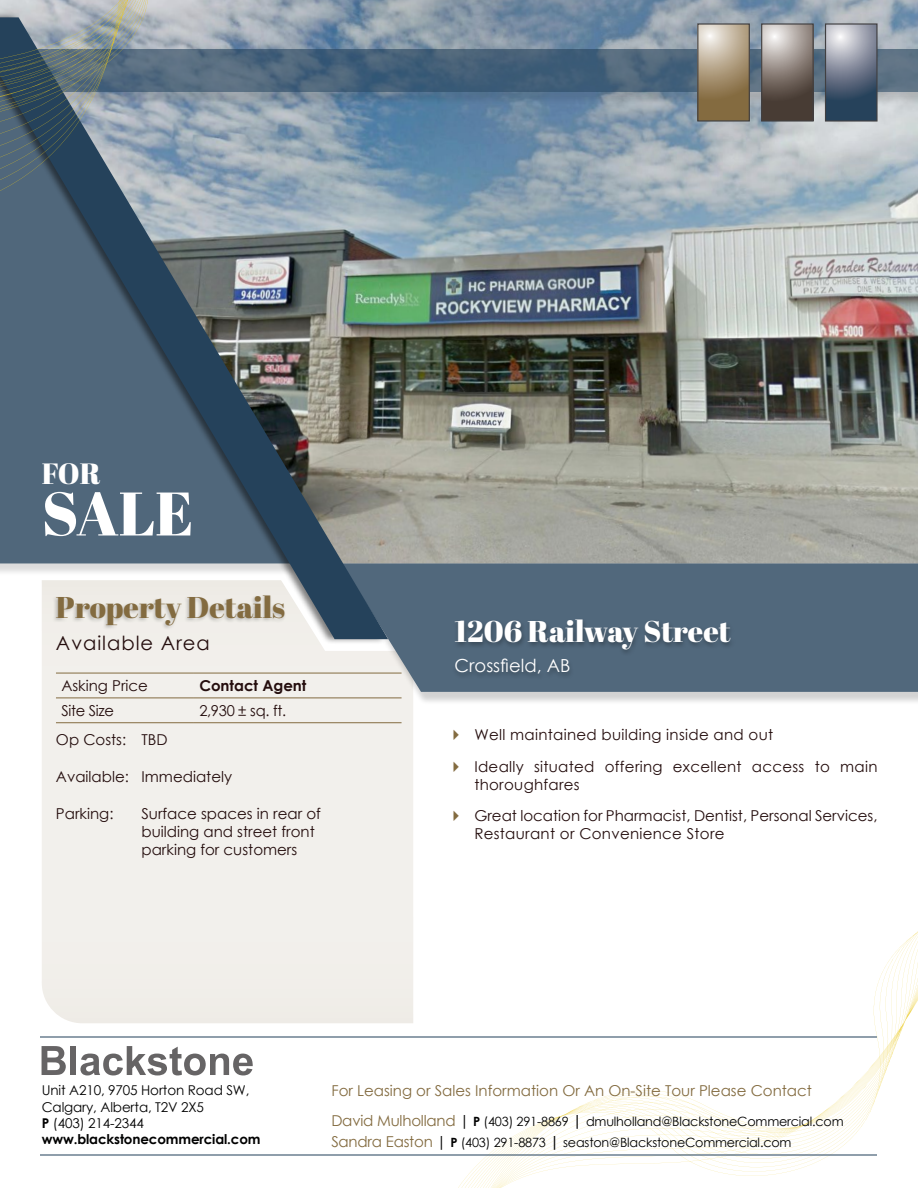
<style>
.page{position:relative;width:918px;height:1188px;background:#fff}
.page>*{position:absolute;margin:0;border:0;box-sizing:border-box;transform-origin:0 0}
.t1{font:61.35px "Abril Fatface";color:#fff}
.t2{font:30px "Abril Fatface";color:#fff}
.t3{font:30px "Abril Fatface";color:#836b40}
.t4{font:29.25px "Abril Fatface";color:#fff}
.t5{font:19.5px "Century Gothic";letter-spacing:.05em;color:#240d0d}
.t6{font:18px "Century Gothic";color:#fff}
.t7{font:15px/18px "Century Gothic";color:#240d0d}
.t8{font:15px/31.5px "Century Gothic";letter-spacing:.02em;color:#240d0d}
.t9{font:15px "Century Gothic";color:#836b40}
.t10{font:700 15px "Century Gothic";color:#240d0d}
.t11{font:15px "Century Gothic";letter-spacing:-.02em;color:#240d0d}
.t12{font:13.5px/16.2px "Century Gothic";letter-spacing:-.01em;color:#000101}
.t13{font:12.75px/21px "Century Gothic";letter-spacing:-.015em;color:#000101}
.s1{font-weight:700}
.s2{font-size:15px;color:#836b40}
.s3{font-size:15px}
.s4{font-weight:700;font-size:15px}
</style>
<div class="page">
<svg style="left:447px;top:931px;width:471px;height:257px"></svg>
<hr style="left:40px;top:1037px;width:838px;height:1px;background:#25425b">
<svg style="left:42px;top:1046px;width:24px;height:29px"></svg>
<div style="left:71px;top:1046px;width:5px;height:29px;background:#666465"></div>
<svg style="left:80px;top:1046px;width:173px;height:29px"></svg>
<hr style="left:40px;top:1154px;width:838px;height:1px;background:#25425b">
<img style="left:151px;top:0;width:767px;height:562px">
<div style="left:42px;top:645px;width:371px;height:378px;background:#f2f0ec"></div>
<hr style="left:56px;top:673px;width:138px;height:1px;background:#836b40">
<hr style="left:194px;top:673px;width:208px;height:1px;background:#836b40">
<hr style="left:56px;top:698px;width:138px;height:1px;background:#836b40">
<hr style="left:194px;top:698px;width:208px;height:1px;background:#836b40">
<hr style="left:56px;top:722px;width:138px;height:1px;background:#836b40">
<hr style="left:194px;top:722px;width:208px;height:1px;background:#836b40">
<svg style="left:279px;top:645px;width:59px;height:6px"></svg>
<div style="left:28px;top:48px;width:890px;height:57px;background:#000;opacity:.18"></div>
<svg style="left:388px;top:49px;width:530px;height:43px;background:#47627a"></svg>
<div style="left:338px;top:562px;width:580px;height:143px;background:#000;opacity:.18"></div>
<svg style="left:341px;top:563px;width:577px;height:129px;background:#5b7083"></svg>
<svg style="left:699px;top:25px;width:49px;height:95px;background:#aa9779"></svg>
<div style="left:697px;top:23px;width:53px;height:99px;border:1px solid #414042"></div>
<svg style="left:763px;top:25px;width:49px;height:95px;background:#847a73"></svg>
<div style="left:761px;top:23px;width:53px;height:99px;border:1px solid #414042"></div>
<svg style="left:827px;top:25px;width:49px;height:95px;background:#717d8f"></svg>
<div style="left:825px;top:23px;width:53px;height:99px;border:1px solid #414042"></div>
<svg style="left:0;top:17px;width:388px;height:622px;background:#73828d"></svg>
<svg style="left:0;top:0;width:151px;height:220px;background:#687a87"></svg>
<div style="left:452px;top:617px;width:285px;height:64px;background:#000;opacity:.3"></div>
<h3 class="t4" style="left:42px;top:454px;width:61px">FOR</h3>
<h1 class="t1" style="left:42px;top:471px;width:153px">SALE</h1>
<h2 class="t3" style="left:56px;top:586px;width:231px">Property Details</h2>
<h3 class="t5" style="left:56px;top:630px;width:155px">Available Area</h3>
<p class="t7" style="left:61px;top:676px;width:88px">Asking Price</p>
<p class="t10" style="left:199px;top:674px;width:109px">Contact Agent</p>
<p class="t11" style="left:61px;top:700px;width:54px">Site Size</p>
<p class="t7" style="left:199px;top:701px;width:88px">2,930 ± sq. ft.</p>
<p class="t7" style="left:56px;top:730px;width:113px">Op Costs: TBD</p>
<p class="t7" style="left:56px;top:767px;width:178px">Available: Immediately</p>
<p class="t7" style="left:56px;top:804px;width:59px">Parking:</p>
<p class="t7" style="left:141px;top:804px;width:181px">Surface spaces in rear of building and street front parking for customers</p>
<h2 class="t2" style="left:455px;top:610px;width:278px">1206 Railway Street</h2>
<p class="t6" style="left:455px;top:653px;width:117px">Crossfield, AB</p>
<p class="t8" style="left:474px;top:719px;width:405px">Well maintained building inside and out<br>Ideally situated offering excellent access to main</p>
<p class="t7" style="left:474px;top:768px;width:405px;line-height:31.5px">thoroughfares<br>Great location for Pharmacist, Dentist, Personal Services,</p>
<p class="t8" style="left:474px;top:818px;width:252px">Restaurant or Convenience Store</p>
<p class="t12" style="left:42px;top:1082px;width:220px">Unit A210, 9705 Horton Road SW,<br>Calgary, Alberta, T2V 2X5<br><span class="s1">P</span> (403) 214-2344 <span class="s1">www.blackstonecommercial.com</span></p>
<p class="t9" style="left:331px;top:1080px;width:482px">For Leasing or Sales Information Or An On-Site Tour Please Contact</p>
<p class="t13" style="left:331px;top:1110px;width:514px"><span class="s2">David Mulholland</span> <span class="s3">|</span> <span class="s1">P</span> (403) 291-8869 <span class="s4">|</span> dmulholland@BlackstoneCommercial.com<br><span class="s2">Sandra Easton</span> <span class="s3">|</span> <span class="s1">P</span> (403) 291-8873 <span class="s4">|</span> seaston@BlackstoneCommercial.com</p>
</div>
